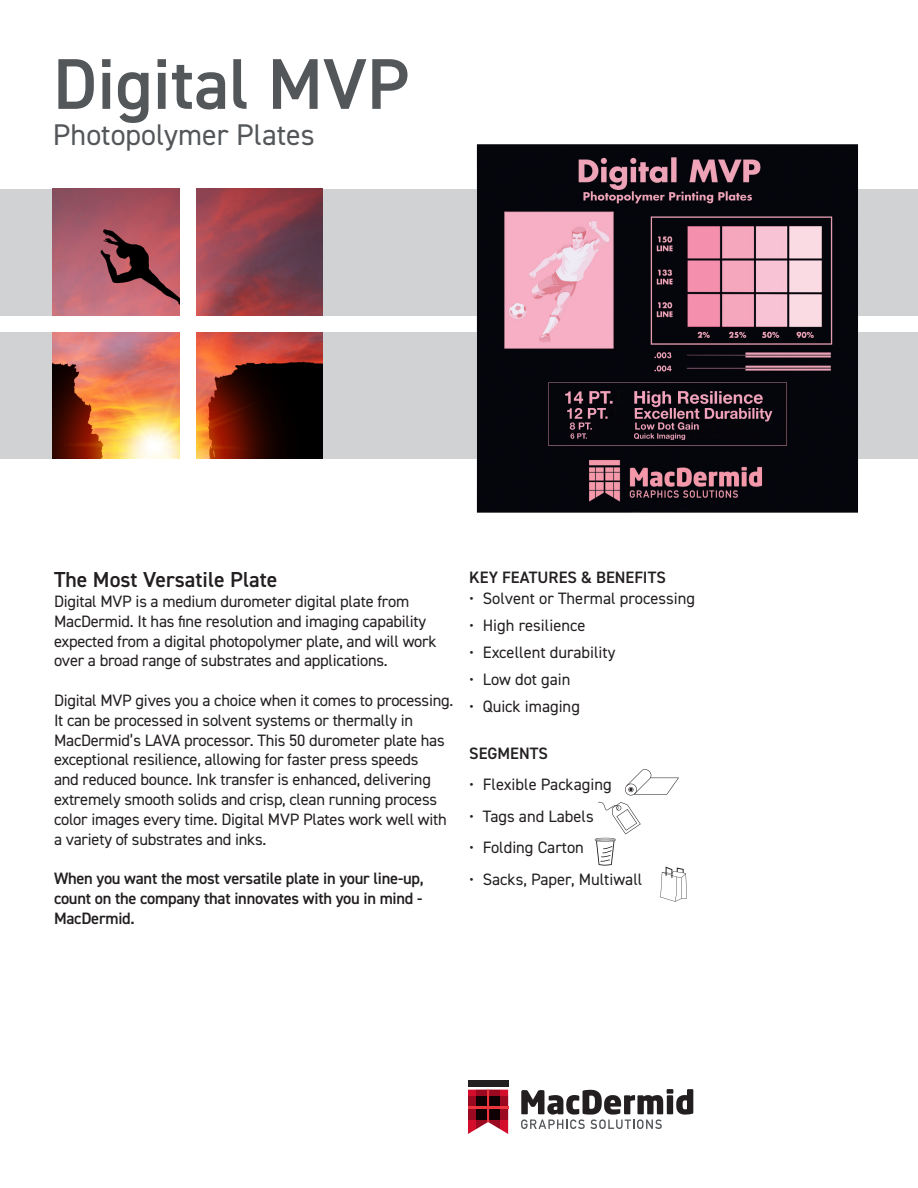
<style>
.page{position:relative;width:918px;height:1188px;background:#fff}
.page>*{position:absolute;margin:0;border:0;box-sizing:border-box;transform-origin:0 0}
.t1{font:600 72px "DIN2014";color:#54575a}
.t2{font:30px "DIN2014";color:#54575a}
.t3{font:600 21.75px "DIN2014";color:#231f20}
.t4{font:16.5px/19.8px "DIN2014";letter-spacing:-.015em;color:#231f20}
.t5{font:600 16.5px/19.8px "DIN2014";letter-spacing:-.015em;color:#231f20;text-align:justify}
</style>
<div class="page">
<svg style="left:468px;top:1090px;width:40px;height:44px;background:#952d3b"></svg>
<div style="left:468px;top:1080px;width:40px;height:7px;background:#231f20"></div>
<svg style="left:521px;top:1089px;width:172px;height:40px"></svg>
<div style="left:0;top:189px;width:918px;height:127px;background:#d1d2d4"></div>
<div style="left:0;top:332px;width:918px;height:127px;background:#d1d2d4"></div>
<img style="left:476px;top:144px;width:382px;height:369px">
<img style="left:53px;top:189px;width:270px;height:270px">
<div style="left:180px;top:186px;width:16px;height:281px;background:#fff"></div>
<div style="left:48px;top:316px;width:280px;height:16px;background:#fff"></div>
<svg style="left:660px;top:867px;width:27px;height:35px"></svg>
<svg style="left:595px;top:801px;width:46px;height:65px"></svg>
<svg style="left:625px;top:769px;width:54px;height:26px"></svg>
<p class="t1" style="left:53px;top:36px;width:358px">Digital MVP</p>
<p class="t2" style="left:53px;top:116px;width:264px">Photopolymer Plates</p>
<p class="t3" style="left:54px;top:565px;width:225px">The Most Versatile Plate</p>
<p class="t4" style="left:54px;top:591px;width:384px">Digital MVP is a medium durometer digital plate from MacDermid. It has fine resolution and imaging capability expected from a digital photopolymer plate, and will work over a broad range of substrates and applications.</p>
<p class="t4" style="left:54px;top:690px;width:401px">Digital MVP gives you a choice when it comes to processing.<br>It can be processed in solvent systems or thermally in MacDermid’s LAVA processor. This 50 durometer plate has exceptional resilience, allowing for faster press speeds<br>and reduced bounce. Ink transfer is enhanced, delivering extremely smooth solids and crisp, clean running process color images every time. Digital MVP Plates work well with a variety of substrates and inks.</p>
<p class="t5" style="left:54px;top:868px;width:371px">When you want the most versatile plate in your line-up, count on the company that innovates with you in mind - MacDermid.</p>
<p class="t5" style="left:469px;top:567px;width:198px">KEY FEATURES &amp; BENEFITS</p>
<p class="t4" style="left:469px;top:588px;width:227px">• Solvent or Thermal processing</p>
<p class="t4" style="left:469px;top:615px;width:118px">• High resilience</p>
<p class="t4" style="left:469px;top:642px;width:148px">• Excellent durability</p>
<p class="t4" style="left:469px;top:669px;width:103px">• Low dot gain</p>
<p class="t4" style="left:469px;top:696px;width:112px">• Quick imaging</p>
<p class="t5" style="left:469px;top:743px;width:80px">SEGMENTS</p>
<p class="t4" style="left:469px;top:774px;width:144px">• Flexible Packaging</p>
<p class="t4" style="left:469px;top:806px;width:126px">• Tags and Labels</p>
<p class="t4" style="left:469px;top:837px;width:116px">• Folding Carton</p>
<p class="t4" style="left:469px;top:869px;width:175px">• Sacks, Paper, Multiwall</p>
</div>
